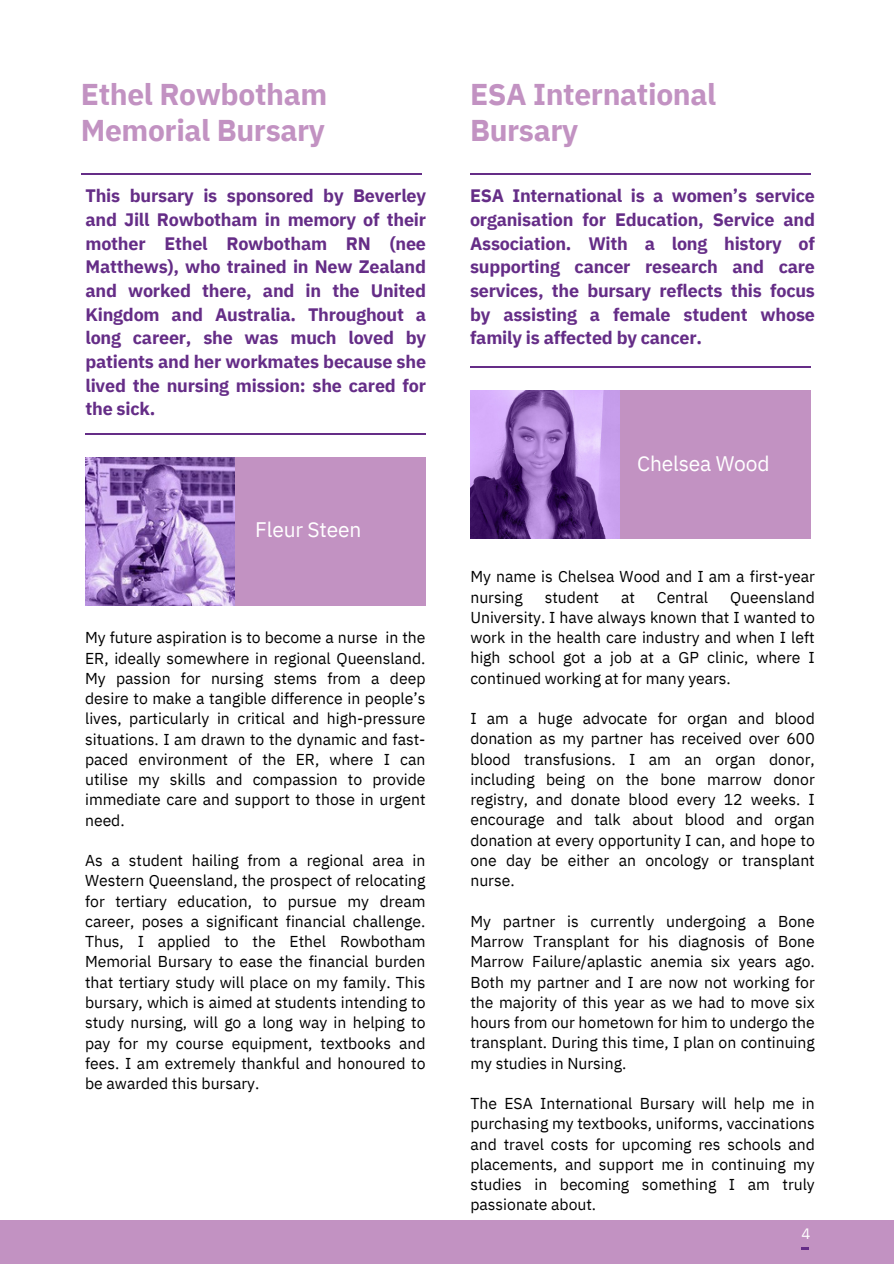
<style>
.page{position:relative;width:894px;height:1264px;background:#fff}
.page>*{position:absolute;margin:0;border:0;box-sizing:border-box;transform-origin:0 0}
.t1{font:700 30px/36px "IBM Plex Sans";letter-spacing:-.01em;color:#c292c2}
.t2{font:21px "IBM Plex Sans";letter-spacing:-.01em;color:#fff}
.t3{font:700 18px/23.7px "IBM Plex Sans";letter-spacing:-.01em;color:#652d87;text-align:justify}
.t4{font:15.75px/20.2px "IBM Plex Sans";color:#000;text-align:justify}
.t5{font:15px "IBM Plex Sans";color:#fff}
</style>
<div class="page">
<hr style="left:470px;top:173px;width:340px;height:2px;background:#652d87">
<hr style="left:470px;top:366px;width:340px;height:2px;background:#652d87">
<div style="left:619px;top:390px;width:191px;height:149px;background:#c292c2"></div>
<img style="left:470px;top:390px;width:149px;height:149px">
<hr style="left:81px;top:173px;width:340px;height:2px;background:#652d87">
<hr style="left:85px;top:433px;width:340px;height:1px;background:#652d87">
<div style="left:234px;top:457px;width:191px;height:149px;background:#c292c2"></div>
<img style="left:85px;top:457px;width:149px;height:149px">
<div style="left:0;top:1220px;width:893px;height:43px;background:#c292c2"></div>
<svg style="left:801px;top:1247px;width:7px;height:2px"></svg>
<p class="t1" style="left:81px;top:76px;width:248px">Ethel Rowbotham<br>Memorial Bursary</p>
<p class="t3" style="left:85px;top:184px;width:342px">This bursary is sponsored by Beverley and Jill Rowbotham in memory of their mother Ethel Rowbotham RN (nee Matthews), who trained in New Zealand and worked there, and in the United Kingdom and Australia. Throughout a long career, she was much loved by patients and her workmates because she lived the nursing mission: she cared for the sick.</p>
<p class="t2" style="left:255px;top:516px;width:107px">Fleur Steen</p>
<p class="t4" style="left:85px;top:627px;width:342px">My future aspiration is to become a nurse in the ER, ideally somewhere in regional Queensland.<br>My passion for nursing stems from a deep desire to make a tangible difference in people’s lives, particularly in critical and high-pressure situations. I am drawn to the dynamic and fast&shy;paced environment of the ER, where I can utilise my skills and compassion to provide immediate care and support to those in urgent need.</p>
<p class="t4" style="left:85px;top:850px;width:342px">As a student hailing from a regional area in Western Queensland, the prospect of relocating for tertiary education, to pursue my dream career, poses a significant financial challenge.<br>Thus, I applied to the Ethel Rowbotham Memorial Bursary to ease the financial burden that tertiary study will place on my family. This bursary, which is aimed at students intending to study nursing, will go a long way in helping to pay for my course equipment, textbooks and fees. I am extremely thankful and honoured to be awarded this bursary.</p>
<h3 class="t1" style="left:470px;top:76px;width:247px">ESA International<br>Bursary</h3>
<p class="t3" style="left:470px;top:184px;width:346px">ESA International is a women’s service organisation for Education, Service and Association. With a long history of supporting cancer research and care services, the bursary reflects this focus by assisting a female student whose family is affected by cancer.</p>
<h3 class="t2" style="left:637px;top:450px;width:134px">Chelsea Wood</h3>
<h2 class="t4" style="left:470px;top:566px;width:346px">My name is Chelsea Wood and I am a first-year nursing</h2>
<h2 class="t4" style="left:470px;top:586px;width:346px;text-indent:260px">Queensland University. I have always known that I wanted to work in the health care industry and when I left high school got a job at a GP clinic, where I continued working at for many years.</h2>
<p class="t4" style="left:470px;top:708px;width:346px">I am a huge advocate for organ and blood donation as my partner has received over 600 blood transfusions. I am an organ donor, including being on the bone marrow donor registry, and donate blood every 12 weeks. I encourage and talk about blood and organ donation at every opportunity I can, and hope to one day be either an oncology or transplant nurse.</p>
<h2 class="t4" style="left:470px;top:910px;width:346px">My partner is currently undergoing a Bone Marrow Transplant for his diagnosis of Bone Marrow Failure/aplastic anemia six years ago.<br>Both my partner and I are now not working for the majority of this year as we had to move six hours from our hometown for him to undergo the transplant. During this time, I plan on continuing my studies in Nursing.</h2>
<p class="t4" style="left:470px;top:1093px;width:346px">The ESA International Bursary will help me in purchasing my textbooks, uniforms, vaccinations and travel costs for upcoming res schools and placements, and support me in continuing my studies in becoming something I am truly passionate about.</p>
<h2 class="t4" style="left:544px;top:586px;width:56px">student</h2>
<h2 class="t4" style="left:621px;top:586px;width:15px">at</h2>
<h2 class="t4" style="left:656px;top:586px;width:53px">Central</h2>
<p class="t5" style="left:801px;top:1223px;width:10px">4</p>
</div>
